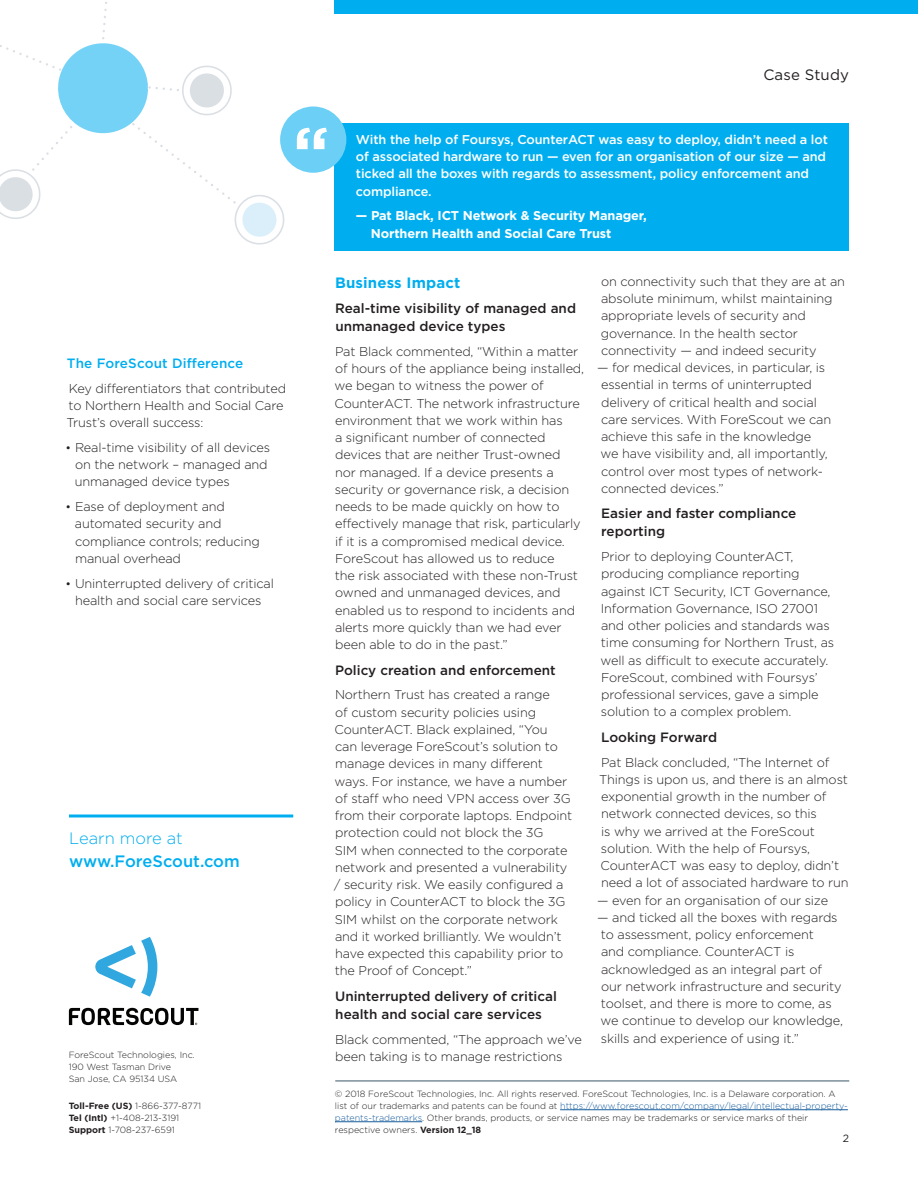
<style>
.page{position:relative;width:918px;height:1188px;background:#fff}
.page>*{position:absolute;margin:0;border:0;box-sizing:border-box;transform-origin:0 0}
.FS_Contact_Info{font:700 66.45px "Gotham";color:#fff}
.FS_Call_to_Action{font:500 16.5px/22.5px "Gotham";letter-spacing:-.005em;color:#00aeef}
.FS_Body_Header{font:700 15px "Gotham";letter-spacing:.01em;color:#00aeef}
.FS_Doc_Title{font:15px "Gotham";letter-spacing:.01em;color:#231f20}
.FS_Body_Subhead{font:500 13.5px/18px "Gotham";color:#231f20}
.FS_Sidebar_Header{font:500 13.5px "Gotham";letter-spacing:.01em;color:#00aeef}
.FS_Body_Copy{font:300 12.75px/17.2px "Gotham";letter-spacing:-.01em;color:#231f20}
.FS_Sidebar_Bullets{font:300 12.75px/17.2px "Gotham";letter-spacing:-.01em;color:#231f20}
.FS_Callout{font:500 12.75px/17.2px "Gotham";letter-spacing:-.01em;color:#fff}
.FS_Sidebar_Body{font:300 12.75px/17.2px "Gotham";letter-spacing:-.01em;color:#231f20}
.Quote_attribution{font:700 12.75px/17.2px "Gotham";letter-spacing:-.01em;color:#fff}
.FS_Folio{font:10.5px "Gotham";color:#231f20}
.t1{font:300 9px/12px "Gotham";color:#231f20}
.s1{font-size:12px}
.s2{font-weight:300}
.s3{font-weight:700}
.s4{color:#175d9e}
</style>
<div class="page">
<svg style="left:95px;top:937px;width:62px;height:60px"></svg>
<svg style="left:69px;top:1008px;width:129px;height:17px"></svg>
<hr style="left:560px;top:1109px;width:288px;height:1px;background:#175d9e">
<hr style="left:335px;top:1121px;width:87px;height:1px;background:#175d9e">
<hr style="left:335px;top:1081px;width:514px;height:1px;background:#3b5566">
<svg style="left:0;top:2px;width:285px;height:243px"></svg>
<svg style="left:69px;top:814px;width:224px;height:4px"></svg>
<div style="left:335px;top:0;width:583px;height:14px;background:#00aeef"></div>
<div style="left:335px;top:123px;width:514px;height:128px;background:#00aeef"></div>
<div style="left:280px;top:106px;width:66px;height:67px;background:#6bcff6;border-radius:50%"></div>
<p class="FS_Doc_Title" style="left:763px;top:66px;width:87px">Case Study</p>
<p class="FS_Contact_Info" style="left:293px;top:113px;width:37px">“</p>
<p class="FS_Callout" style="left:356px;top:130px;width:473px">With the help of Foursys, CounterACT was easy to deploy, didn’t need a lot of associated hardware to run — even for an organisation of our size — and ticked all the boxes with regards to assessment, policy enforcement and compliance.</p>
<p class="Quote_attribution" style="left:371px;top:207px;width:277px;text-indent:-15px">— Pat Black, ICT Network &amp; Security Manager,<br>Northern Health and Social Care Trust</p>
<p class="FS_Sidebar_Header" style="left:67px;top:355px;width:178px">The ForeScout Difference</p>
<p class="FS_Sidebar_Body" style="left:66px;top:379px;width:221px">Key differentiators that contributed to Northern Health and Social Care<br>Trust’s overall success<span class="s1">:</span></p>
<p class="FS_Sidebar_Bullets" style="left:75px;top:439px;width:197px;text-indent:-9px"><span class="s1">•</span> Real-time visibility of all devices on the network – managed and unmanaged device types</p>
<p class="FS_Sidebar_Bullets" style="left:75px;top:498px;width:186px;text-indent:-9px"><span class="s1">•</span> Ease of deployment and automated security and compliance controls; reducing manual overhead</p>
<p class="FS_Sidebar_Bullets" style="left:66px;top:574px;width:210px;text-align:center"><span class="s1">•</span> Uninterrupted delivery of critical health and social care services</p>
<p class="FS_Call_to_Action" style="left:69px;top:827px;width:172px"><span class="s2">Learn more at </span>www.ForeScout.com</p>
<p class="t1" style="left:69px;top:1049px;width:128px">ForeScout Technologies, Inc.<br>190 West Tasman Drive<br>San Jose, CA 95134 USA</p>
<p class="t1" style="left:69px;top:1100px;width:134px"><span class="s3">Toll-Free (US)</span> 1-866-377-8771<br><span class="s3">Tel (Intl)</span> +1-408-213-3191<br><span class="s3">Support</span> 1-708-237-6591</p>
<p class="FS_Body_Header" style="left:335px;top:274px;width:127px">Business Impact</p>
<p class="FS_Body_Subhead" style="left:335px;top:299px;width:242px">Real-time visibility of managed and unmanaged device types</p>
<p class="FS_Body_Copy" style="left:335px;top:343px;width:251px">Pat Black commented, “Within a matter of hours of the appliance being installed, we began to witness the power of CounterACT. The network infrastructure environment that we work within has<br>a significant number of connected devices that are neither Trust-owned<br>nor managed. If a device presents a security or governance risk, a decision needs to be made quickly on how to effectively manage that risk, particularly if it is a compromised medical device.<br>ForeScout has allowed us to reduce<br>the risk associated with these non-Trust owned and unmanaged devices, and enabled us to respond to incidents and alerts more quickly than we had ever been able to do in the past.”</p>
<p class="FS_Body_Subhead" style="left:335px;top:661px;width:222px">Policy creation and enforcement</p>
<p class="FS_Body_Copy" style="left:334px;top:686px;width:240px">Northern Trust has created a range<br>of custom security policies using CounterACT. Black explained, “You can leverage ForeScout’s solution to manage devices in many different ways. For instance, we have a number of staff who need VPN access over 3G from their corporate laptops. Endpoint protection could not block the 3G<br>SIM when connected to the corporate network and presented a vulnerability / security risk. We easily configured a policy in CounterACT to block the 3G SIM whilst on the corporate network and it worked brilliantly. We wouldn’t have expected this capability prior to the Proof of Concept.”</p>
<p class="FS_Body_Subhead" style="left:335px;top:987px;width:223px">Uninterrupted delivery of critical health and social care services</p>
<p class="FS_Body_Copy" style="left:335px;top:1030px;width:248px">Black commented, “The approach we’ve been taking is to manage restrictions</p>
<p class="FS_Body_Copy" style="left:601px;top:273px;width:246px">on connectivity such that they are at an absolute minimum, whilst maintaining appropriate levels of security and governance. In the health sector connectivity — and indeed security</p>
<p class="FS_Body_Copy" style="left:597px;top:359px;width:236px">— for medical devices, in particular, is essential in terms of uninterrupted delivery of critical health and social care services. With ForeScout we can achieve this safe in the knowledge<br>we have visibility and, all importantly, control over most types of network&shy;connected devices.”</p>
<p class="FS_Body_Subhead" style="left:601px;top:504px;width:197px">Easier and faster compliance reporting</p>
<p class="FS_Body_Copy" style="left:601px;top:548px;width:235px">Prior to deploying CounterACT, producing compliance reporting against ICT Security, ICT Governance, Information Governance, ISO 27001 and other policies and standards was time consuming for Northern Trust, as well as difficult to execute accurately.<br>ForeScout, combined with Foursys’ professional services, gave a simple solution to a complex problem.</p>
<p class="FS_Body_Subhead" style="left:601px;top:728px;width:117px">Looking Forward</p>
<p class="FS_Body_Copy" style="left:599px;top:753px;width:251px">Pat Black concluded, “The Internet of Things is upon us, and there is an almost exponential growth in the number of network connected devices, so this<br>is why we arrived at the ForeScout solution. With the help of Foursys, CounterACT was easy to deploy, didn’t need a lot of associated hardware to run</p>
<p class="FS_Body_Copy" style="left:597px;top:891px;width:233px">— even for an organisation of our size</p>
<p class="FS_Body_Copy" style="left:597px;top:909px;width:247px">— and ticked all the boxes with regards to assessment, policy enforcement<br>and compliance. CounterACT is acknowledged as an integral part of<br>our network infrastructure and security toolset, and there is more to come, as we continue to develop our knowledge, skills and experience of using it.”</p>
<p class="t1" style="left:335px;top:1087px;width:514px">© 2018 ForeScout Technologies, Inc. All rights reserved. ForeScout Technologies, Inc. is a Delaware corporation. A list of our trademarks and patents can be found at <span class="s4">https://www.forescout.com/company/legal/intellectual-property&shy;patents-trademarks</span>. Other brands, products, or service names may be trademarks or service marks of their respective owners. <span class="s3">Version 12_18</span></p>
<p class="FS_Folio" style="left:843px;top:1132px;width:8px">2</p>
</div>
